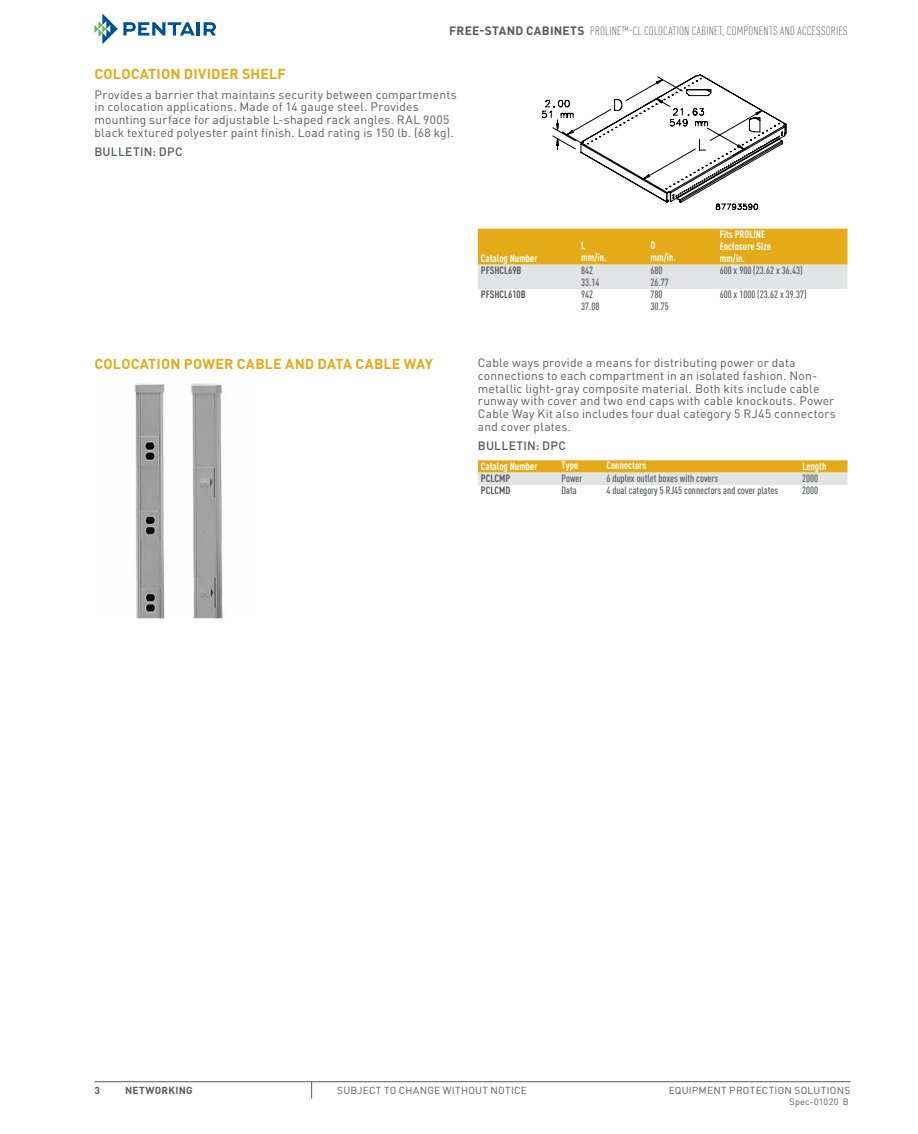
<style>
.page{position:relative;width:918px;height:1134px;background:#fff}
.page>*{position:absolute;margin:0;border:0;box-sizing:border-box;transform-origin:0 0}
.t1{font:700 14.25px "DIN Pro";letter-spacing:.02em;color:#e4aa17}
.t2{font:12px/12.8px "DIN Pro";letter-spacing:.015em;color:#58595b}
.t3{font:300 condensed 12px "DIN Pro";letter-spacing:.025em;color:#58595b}
.t4{font:500 12px "DIN Pro";letter-spacing:.02em;color:#58595b}
.t5{font:500 condensed 10.5px/12px "DIN Pro";color:#58595b}
.t6{font:700 condensed 10.5px/12px "DIN Pro";color:#fff}
.t7{font:700 condensed 10.5px "DIN Pro";color:#58595b}
.t8{font:10.2px "DIN Pro";letter-spacing:.025em;color:#58595b}
.t9{font:700 10.2px "DIN Pro";letter-spacing:.025em;color:#58595b}
.t10{font:9px "DIN Pro";letter-spacing:.03em;color:#58595b}
.s1{font-weight:700;font-stretch:normal}
</style>
<div class="page">
<svg style="left:95px;top:14px;width:100px;height:30px"></svg>
<hr style="left:197px;top:22px;width:3px;height:14px;background:#004f9a">
<svg style="left:204px;top:22px;width:12px;height:14px"></svg>
<hr style="left:94px;top:1081px;width:756px;height:1px;background:#58595b">
<svg style="left:311px;top:1082px;width:1px;height:16px"></svg>
<svg style="left:542px;top:74px;width:245px;height:136px"></svg>
<svg style="left:478px;top:229px;width:370px;height:60px;background:#e3c16a"></svg>
<img style="left:134px;top:383px;width:89px;height:234px">
<svg style="left:478px;top:460px;width:370px;height:25px;background:#e3c781"></svg>
<p class="t3" style="left:449px;top:23px;width:300px"><span class="s1">FREE-STAND CABINETS</span> PROLINE™-CL COLOCATION CABINET, COMPONEN</p>
<p class="t3" style="left:769px;top:23px;width:80px">TS AND ACCESSORIES</p>
<p class="t1" style="left:94px;top:62px;width:184px">COLOCATION DIVIDER SH ELF</p>
<p class="t2" style="left:94px;top:87px;width:364px">Provides a barrier that maintains security between compartments in colocation applications. Made of 14 gauge steel. Provides mounting surface for adjustable L-shaped rack angles. RAL 9005 black textured polyester paint finish. Load rating is 150 lb. (68 kg).</p>
<p class="t4" style="left:94px;top:142px;width:81px">BULLETIN: DPC</p>
<p class="t6" style="left:581px;top:239px;width:27px">L mm/in.</p>
<p class="t6" style="left:651px;top:239px;width:27px">D mm/in.</p>
<p class="t6" style="left:720px;top:227px;width:53px">Fits PROLINE<br>Enclosure Size mm/in.</p>
<p class="t6" style="left:481px;top:251px;width:58px">Catalog Number</p>
<p class="t7" style="left:481px;top:262px;width:42px">PFSHCL69B</p>
<p class="t5" style="left:581px;top:263px;width:20px">842<br>33.14</p>
<p class="t5" style="left:651px;top:263px;width:20px">680<br>26.77</p>
<p class="t5" style="left:720px;top:263px;width:84px">600 x 900 (23.62 x 36.43)</p>
<p class="t7" style="left:481px;top:286px;width:46px">PFSHCL610B</p>
<p class="t5" style="left:581px;top:288px;width:20px">942<br>37.08</p>
<p class="t5" style="left:650px;top:288px;width:20px">780<br>30.75</p>
<p class="t5" style="left:720px;top:288px;width:88px">600 x 1000 (23.62 x 39.37)</p>
<p class="t1" style="left:94px;top:352px;width:340px">COLOCATION POWER CABLE AND DATA CABLE WAY</p>
<p class="t2" style="left:478px;top:355px;width:359px">Cable ways provide a means for distributing power or data connections to each compartment in an isolated fashion. Non&shy;metallic light-gray composite material. Both kits include cable runway with cover and two end caps with cable knockouts. Power Cable Way Kit also includes four dual category 5 RJ45 connectors and cover plates.</p>
<p class="t4" style="left:478px;top:435px;width:81px">BULLETIN: DPC</p>
<p class="t6" style="left:481px;top:459px;width:58px">Catalog Number</p>
<p class="t6" style="left:562px;top:459px;width:18px">Type</p>
<p class="t6" style="left:606px;top:459px;width:41px">Connectors</p>
<p class="t6" style="left:802px;top:459px;width:26px">Length</p>
<p class="t7" style="left:481px;top:470px;width:31px">PCLCMP</p>
<p class="t5" style="left:562px;top:471px;width:22px">Power</p>
<p class="t5" style="left:606px;top:471px;width:113px">6 duplex outlet boxes with covers</p>
<p class="t5" style="left:802px;top:471px;width:18px">2000</p>
<p class="t7" style="left:481px;top:482px;width:31px">PCLCMD</p>
<p class="t5" style="left:562px;top:483px;width:17px">Data</p>
<p class="t5" style="left:606px;top:483px;width:173px">4 dual category 5 RJ45 connectors and cover plates</p>
<p class="t5" style="left:802px;top:483px;width:18px">2000</p>
<p class="t9" style="left:95px;top:1081px;width:7px">3</p>
<p class="t9" style="left:125px;top:1081px;width:69px">N ETWORKING</p>
<p class="t8" style="left:337px;top:1082px;width:191px">SUBJECT TO CHANGE WITHOUT NOTICE</p>
<p class="t8" style="left:669px;top:1082px;width:183px">EQUIPMENT PROTECTION SOLUTIONS</p>
<p class="t10" style="left:789px;top:1095px;width:61px">Spec-01020 B</p>
</div>
